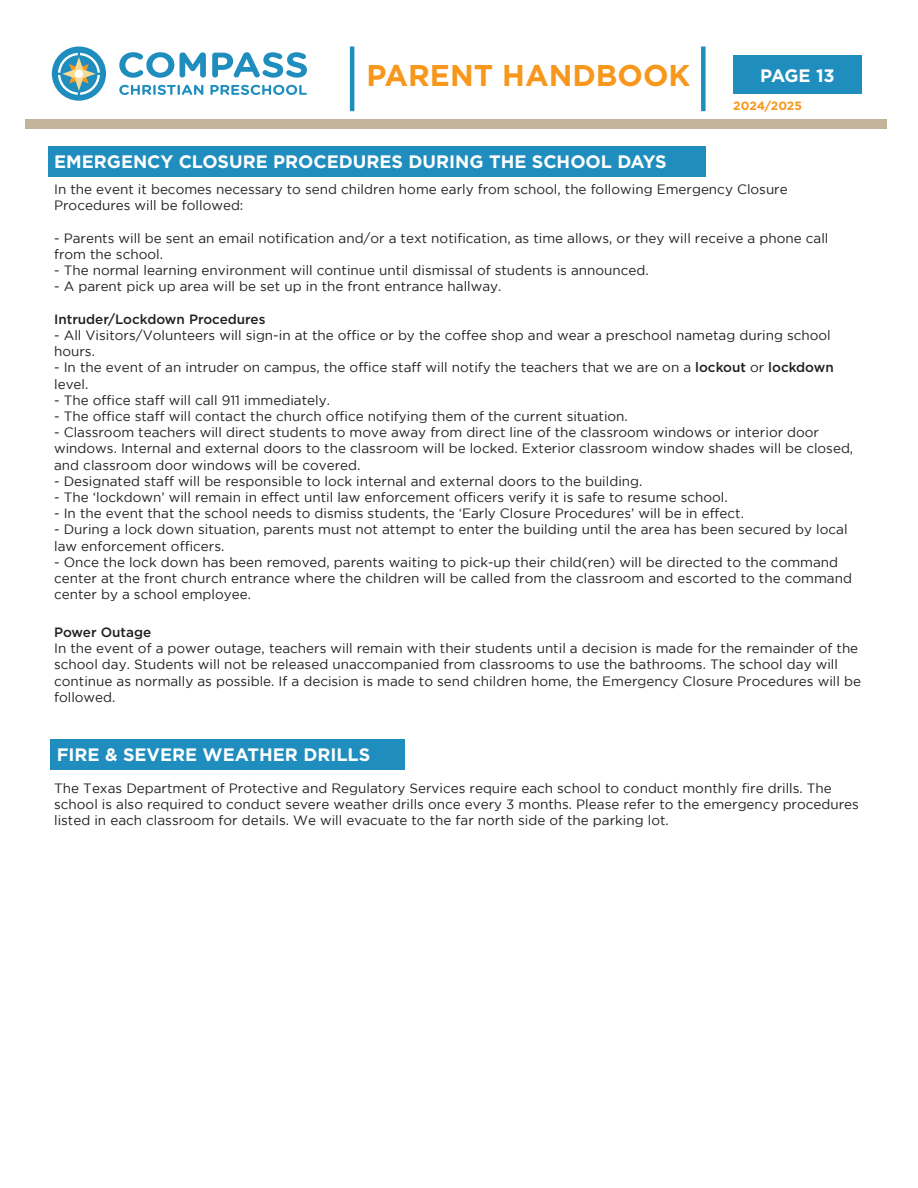
<style>
.page{position:relative;width:918px;height:1188px;background:#fff}
.page>*{position:absolute;margin:0;border:0;box-sizing:border-box;transform-origin:0 0}
.t1{font:700 30px "Gotham";color:#f7981d}
.t2{font:700 18px "Gotham";color:#fff}
.t3{font:13.5px/16.2px "Gotham";color:#231f20}
.t4{font:500 13.5px "Gotham";color:#231f20}
.t5{font:700 12px "Gotham";letter-spacing:-.005em;color:#f7981d}
.s1{font-weight:500}
</style>
<div class="page">
<hr style="left:350px;top:46px;width:4px;height:65px;background:#1f8ebe">
<div style="left:25px;top:119px;width:862px;height:10px;background:#c3b49b"></div>
<div style="left:733px;top:55px;width:129px;height:39px;background:#1f8ebe"></div>
<svg style="left:119px;top:85px;width:84px;height:10px"></svg>
<svg style="left:210px;top:85px;width:97px;height:10px"></svg>
<svg style="left:119px;top:52px;width:55px;height:26px"></svg>
<svg style="left:180px;top:52px;width:26px;height:26px"></svg>
<svg style="left:212px;top:52px;width:95px;height:26px"></svg>
<div style="left:52px;top:47px;width:54px;height:54px;background:#1f8ebe;border-radius:50%"></div>
<svg style="left:58px;top:53px;width:42px;height:42px"></svg>
<div style="left:701px;top:46px;width:5px;height:65px;background:#1f8ebe"></div>
<div style="left:48px;top:146px;width:658px;height:31px;background:#1f8ebe"></div>
<div style="left:51px;top:739px;width:354px;height:30px;background:#1f8ebe"></div>
<h1 class="t1" style="left:367px;top:55px;width:325px">PARENT HANDBOOK</h1>
<p class="t2" style="left:760px;top:64px;width:76px">PAGE 13</p>
<p class="t5" style="left:733px;top:98px;width:70px">2024/2025</p>
<p class="t2" style="left:54px;top:150px;width:614px">EMERGENCY CLOSURE PROCEDURES DURING THE SCHOOL DAYS</p>
<p class="t3" style="left:54px;top:181px;width:735px">In the event it becomes necessary to send children home early from school, the following Emergency Closure</p>
<p class="t3" style="left:54px;top:197px;width:191px">Procedures will be followed:</p>
<p class="t3" style="left:54px;top:230px;width:776px">- Parents will be sent an email notification and/or a text notification, as time allows, or they will receive a phone call</p>
<p class="t3" style="left:54px;top:246px;width:110px">from the school.</p>
<p class="t3" style="left:54px;top:262px;width:596px">- The normal learning environment will continue until dismissal of students is announced.</p>
<p class="t3" style="left:54px;top:278px;width:449px">- A parent pick up area will be set up in the front entrance hallway.</p>
<p class="t4" style="left:54px;top:310px;width:213px">Intruder/Lockdown Procedures</p>
<p class="t3" style="left:54px;top:327px;width:778px">- All Visitors/Volunteers will sign-in at the office or by the coffee shop and wear a preschool nametag during school hours.</p>
<p class="t3" style="left:54px;top:359px;width:781px">- In the event of an intruder on campus, the office staff will notify the teachers that we are on a <span class="s1">lockout</span> or <span class="s1">lockdown </span>level.</p>
<p class="t3" style="left:54px;top:392px;width:277px">- The office staff will call 911 immediately.</p>
<p class="t3" style="left:54px;top:408px;width:575px">- The office staff will contact the church office notifying them of the current situation.</p>
<p class="t3" style="left:54px;top:424px;width:766px">- Classroom teachers will direct students to move away from direct line of the classroom windows or interior door</p>
<p class="t3" style="left:54px;top:440px;width:801px">windows. Internal and external doors to the classroom will be locked. Exterior classroom window shades will be closed, and classroom door windows will be covered.</p>
<p class="t3" style="left:54px;top:473px;width:590px">- Designated staff will be responsible to lock internal and external doors to the building.</p>
<p class="t3" style="left:54px;top:489px;width:675px">- The ‘lockdown’ will remain in effect until law enforcement officers verify it is safe to resume school.</p>
<p class="t3" style="left:54px;top:505px;width:691px">- In the event that the school needs to dismiss students, the ‘Early Closure Procedures’ will be in effect.</p>
<p class="t3" style="left:54px;top:521px;width:795px">- During a lock down situation, parents must not attempt to enter the building until the area has been secured by local law enforcement officers.</p>
<p class="t3" style="left:54px;top:554px;width:799px">- Once the lock down has been removed, parents waiting to pick-up their child(ren) will be directed to the command center at the front church entrance where the children will be called from the classroom and escorted to the command center by a school employee.</p>
<p class="t4" style="left:54px;top:623px;width:99px">Power Outage</p>
<p class="t3" style="left:54px;top:640px;width:808px">In the event of a power outage, teachers will remain with their students until a decision is made for the remainder of the school day. Students will not be released unaccompanied from classrooms to use the bathrooms. The school day will continue as normally as possible. If a decision is made to send children home, the Emergency Closure Procedures will be followed.</p>
<p class="t2" style="left:57px;top:743px;width:315px">FIRE &amp; SEVERE WEATHER DRILLS</p>
<p class="t3" style="left:54px;top:780px;width:806px">The Texas Department of Protective and Regulatory Services require each school to conduct monthly fire drills. The school is also required to conduct severe weather drills once every 3 months. Please refer to the emergency procedures listed in each classroom for details. We will evacuate to the far north side of the parking lot.</p>
</div>
